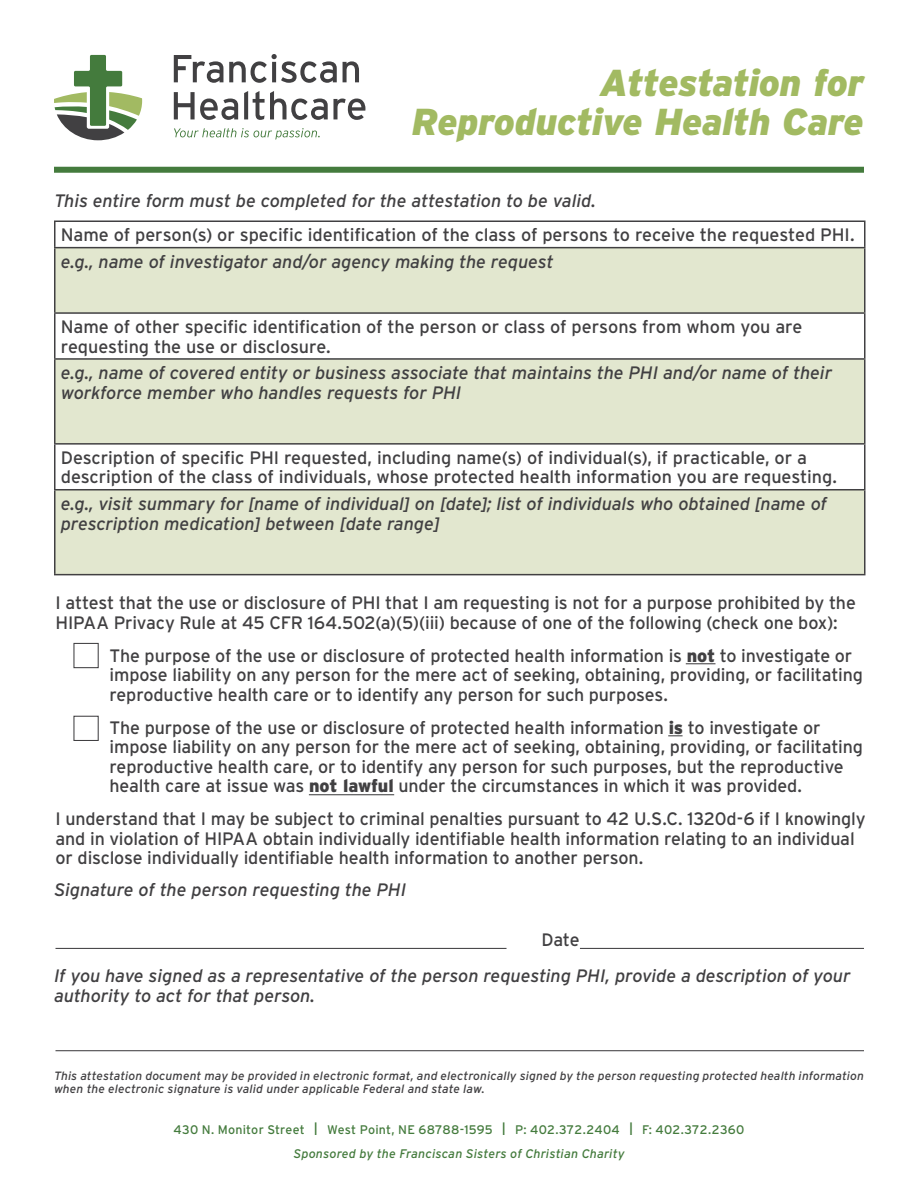
<style>
.page{position:relative;width:918px;height:1188px;background:#fff}
.page>*{position:absolute;margin:0;border:0;box-sizing:border-box;transform-origin:0 0}
.t1{font:italic 900 37.5px/39px "Interstate";letter-spacing:-.02em;color:#a2ba62;text-align:right}
.t2{font:18px/19.5px "Interstate";letter-spacing:-.01em;color:#414042}
.t3{font:italic 18px/19.5px "Interstate";letter-spacing:-.005em;color:#414042}
.t4{font:12.45px/24px "Interstate";letter-spacing:.015em;color:#447b3d;text-align:center}
.t5{font:italic 12px/13.5px "Interstate";letter-spacing:.01em;color:#414042}
.s1{font-weight:900}
.s2{font-size:18px}
.s3{font-style:italic}
</style>
<div class="page">
<svg style="left:54px;top:55px;width:88px;height:85px"></svg>
<svg style="left:174px;top:55px;width:49px;height:28px"></svg>
<svg style="left:229px;top:54px;width:108px;height:29px"></svg>
<svg style="left:343px;top:61px;width:16px;height:21px"></svg>
<svg style="left:174px;top:92px;width:64px;height:28px"></svg>
<svg style="left:244px;top:91px;width:121px;height:29px"></svg>
<svg style="left:174px;top:128px;width:146px;height:12px"></svg>
<div style="left:54px;top:167px;width:810px;height:6px;background:#447b3d"></div>
<svg style="left:56px;top:248px;width:808px;height:326px;fill:#e2e7cf"></svg>
<hr style="left:54px;top:220px;width:812px;height:2px;background:#414042">
<hr style="left:54px;top:222px;width:2px;height:25px;background:#414042">
<hr style="left:864px;top:222px;width:2px;height:25px;background:#414042">
<hr style="left:54px;top:247px;width:812px;height:1px;background:#414042">
<hr style="left:54px;top:248px;width:2px;height:64px;background:#414042">
<hr style="left:864px;top:248px;width:2px;height:64px;background:#414042">
<hr style="left:54px;top:312px;width:812px;height:2px;background:#414042">
<hr style="left:54px;top:314px;width:2px;height:44px;background:#414042">
<hr style="left:864px;top:314px;width:2px;height:44px;background:#414042">
<hr style="left:54px;top:358px;width:812px;height:2px;background:#414042">
<hr style="left:54px;top:360px;width:2px;height:83px;background:#414042">
<hr style="left:864px;top:360px;width:2px;height:83px;background:#414042">
<hr style="left:54px;top:443px;width:812px;height:2px;background:#414042">
<hr style="left:54px;top:445px;width:2px;height:44px;background:#414042">
<hr style="left:864px;top:445px;width:2px;height:44px;background:#414042">
<hr style="left:54px;top:489px;width:812px;height:1px;background:#414042">
<hr style="left:54px;top:490px;width:2px;height:84px;background:#414042">
<hr style="left:864px;top:490px;width:2px;height:84px;background:#414042">
<hr style="left:54px;top:574px;width:812px;height:1px;background:#414042">
<hr style="left:56px;top:948px;width:451px;height:1px;background:#414042">
<hr style="left:56px;top:1050px;width:808px;height:1px;background:#414042">
<hr style="left:580px;top:948px;width:284px;height:1px;background:#414042">
<hr style="left:686px;top:663px;width:30px;height:1px;background:#414042">
<svg style="left:668px;top:735px;width:15px;height:1px"></svg>
<hr style="left:309px;top:794px;width:85px;height:1px;background:#414042">
<div style="left:73px;top:643px;width:26px;height:25px;border:1px solid #414042"></div>
<div style="left:73px;top:716px;width:26px;height:25px;border:1px solid #414042"></div>
<h1 class="t1" style="left:412px;top:62px;width:454px">Attestation for<br>Reproductive Health Care</h1>
<p class="t3" style="left:54px;top:191px;width:543px">This entire form must be completed for the attestation to be valid.</p>
<p class="t2" style="left:61px;top:225px;width:796px">Name of person(s) or specific identification of the class of persons to receive the requested PHI.</p>
<p class="t3" style="left:61px;top:252px;width:494px">e.g., name of investigator and/or agency making the request</p>
<p class="t2" style="left:61px;top:317px;width:743px">Name of other specific identification of the person or class of persons from whom you are requesting the use or disclosure.</p>
<p class="t3" style="left:61px;top:363px;width:773px">e.g., name of covered entity or business associate that maintains the PHI and/or name of their workforce member who handles requests for PHI</p>
<p class="t2" style="left:61px;top:448px;width:778px">Description of specific PHI requested, including name(s) of individual(s), if practicable, or a description of the class of individuals, whose protected health information you are requesting.</p>
<p class="t3" style="left:61px;top:494px;width:768px">e.g., visit summary for [name of individual] on [date]; list of individuals who obtained [name of prescription medication] between [date range]</p>
<p class="t2" style="left:56px;top:593px;width:802px">I attest that the use or disclosure of PHI that I am requesting is not for a purpose prohibited by the<br>HIPAA Privacy Rule at 45 CFR 164.502(a)(5)(iii) because of one of the following (check one box):</p>
<p class="t2" style="left:110px;top:645px;width:755px">The purpose of the use or disclosure of protected health information is <span class="s1">not</span> to investigate or impose liability on any person for the mere act of seeking, obtaining, providing, or facilitating reproductive health care or to identify any person for such purposes.</p>
<p class="t2" style="left:110px;top:717px;width:755px">The purpose of the use or disclosure of protected health information <span class="s1">is</span> to investigate or impose liability on any person for the mere act of seeking, obtaining, providing, or facilitating reproductive health care, or to identify any person for such purposes, but the reproductive health care at issue was <span class="s1">not lawful</span> under the circumstances in which it was provided.</p>
<p class="t2" style="left:56px;top:809px;width:812px">I understand that I may be subject to criminal penalties pursuant to 42 U.S.C. 1320d-6 if I knowingly and in violation of HIPAA obtain individually identifiable health information relating to an individual or disclose individually identifiable health information to another person.</p>
<p class="t3" style="left:54px;top:880px;width:354px">Signature of the person requesting the PHI</p>
<p class="t2" style="left:542px;top:930px;width:40px">Date</p>
<p class="t3" style="left:54px;top:966px;width:798px">If you have signed as a representative of the person requesting PHI, provide a description of your authority to act for that person.</p>
<p class="t5" style="left:54px;top:1069px;width:811px">This attestation document may be provided in electronic format, and electronically signed by the person requesting protected health information when the electronic signature is valid under applicable Federal and state law.</p>
<p class="t4" style="left:174px;top:1117px;width:572px">430 N. Monitor Street <span class="s2">I</span> West Point, NE 68788-1595 <span class="s2">I</span> P: 402.372.2404 <span class="s2">I</span> F: 402.372.2360<br><span class="s3">Sponsored by the Franciscan Sisters of Christian Charity</span></p>
</div>
